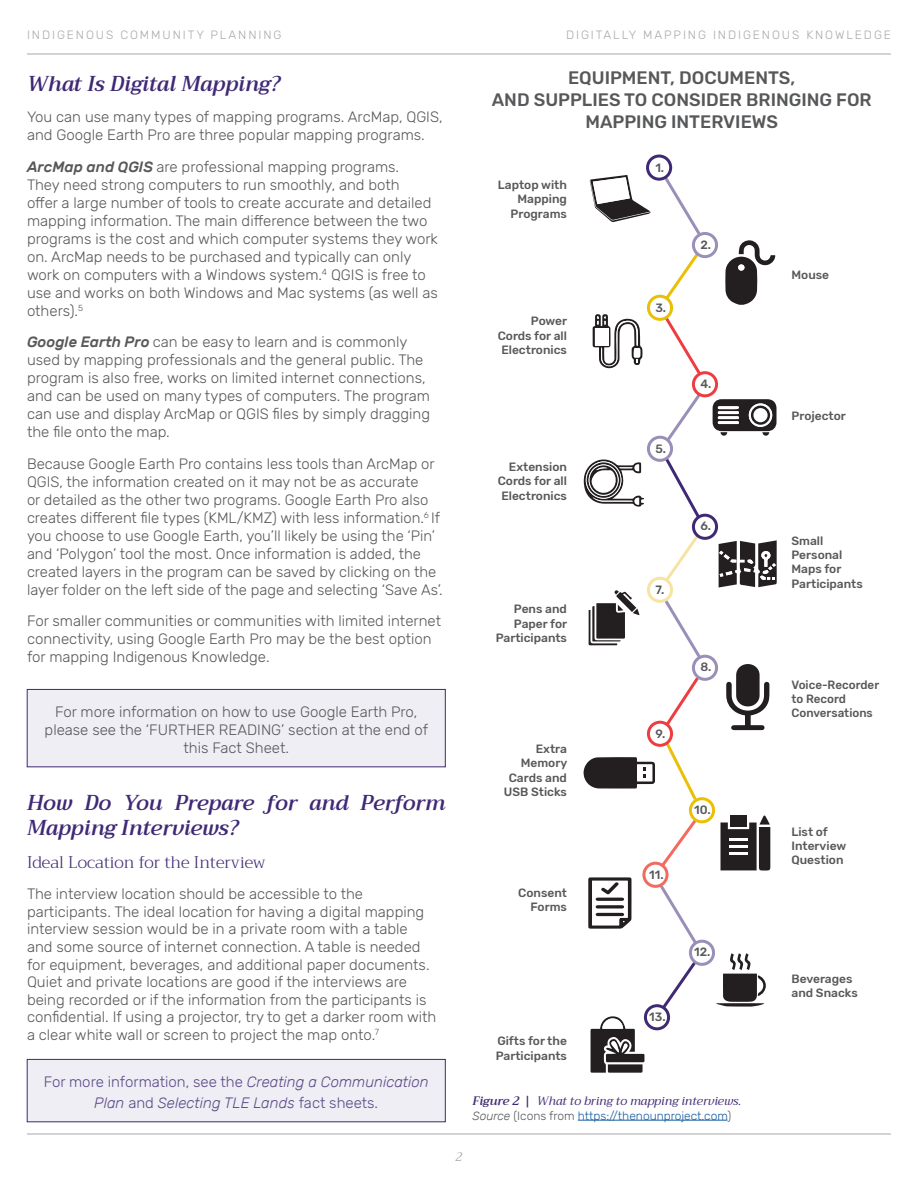
<style>
.page{position:relative;width:918px;height:1188px;background:#fff}
.page>*{position:absolute;margin:0;border:0;box-sizing:border-box;transform-origin:0 0}
.Subtitles{font:italic 600 21px/25.2px "Trirong";color:#402974}
.t1{font:500 18px/21.6px "Rubik";color:#57585a;text-align:center}
.Sub_subtitle{font:300 16.5px "Trirong";color:#402974}
.Body_Text{font:300 15px/18px "Rubik";color:#57585a}
.Body_Text-2{font:italic 300 15px/21px "Rubik";color:#5b4987;text-align:center}
.Body_Text-3{font:500 12px/14.4px "Rubik";color:#57585a;text-align:right}
.t2{font:300 12px "Rubik";letter-spacing:.16em;color:#a8a9ad}
.Body_Text-4{font:300 12px "Rubik";color:#175d9e}
.t3{font:italic 12px "Trirong";color:#402974}
.t4{font:italic 12px "Trirong";color:#a8a9ad}
.s1{font-weight:500;font-style:italic}
.s2{font-style:normal}
.s3{font-weight:600}
.s4{font-style:italic;color:#57585a}
.s5{color:#57585a}
</style>
<div class="page">
<hr style="left:27px;top:1134px;width:864px;height:1px;background:#a8a9ad">
<hr style="left:27px;top:54px;width:864px;height:1px;background:#a8a9ad">
<hr style="left:578px;top:1120px;width:149px;height:1px;background:#175d9e">
<svg style="left:664px;top:390px;width:40px;height:53px"></svg>
<svg style="left:664px;top:532px;width:37px;height:53px"></svg>
<svg style="left:664px;top:674px;width:37px;height:55px"></svg>
<svg style="left:659px;top:816px;width:41px;height:53px"></svg>
<svg style="left:661px;top:958px;width:37px;height:53px"></svg>
<svg style="left:664px;top:314px;width:37px;height:65px"></svg>
<svg style="left:664px;top:455px;width:37px;height:67px"></svg>
<svg style="left:664px;top:597px;width:40px;height:64px"></svg>
<svg style="left:664px;top:739px;width:34px;height:64px"></svg>
<svg style="left:659px;top:881px;width:39px;height:66px"></svg>
<svg style="left:663px;top:174px;width:38px;height:64px"></svg>
<svg style="left:589px;top:590px;width:50px;height:55px"></svg>
<svg style="left:716px;top:953px;width:50px;height:54px"></svg>
<svg style="left:588px;top:877px;width:44px;height:52px"></svg>
<svg style="left:590px;top:175px;width:61px;height:47px"></svg>
<svg style="left:593px;top:314px;width:50px;height:55px"></svg>
<svg style="left:721px;top:815px;width:49px;height:56px"></svg>
<svg style="left:583px;top:757px;width:72px;height:32px"></svg>
<svg style="left:590px;top:1016px;width:55px;height:57px"></svg>
<svg style="left:583px;top:459px;width:61px;height:48px"></svg>
<svg style="left:725px;top:240px;width:51px;height:65px"></svg>
<div style="left:738px;top:264px;width:6px;height:7px;background:#fff;border-radius:50%"></div>
<svg style="left:726px;top:664px;width:44px;height:66px"></svg>
<svg style="left:713px;top:399px;width:64px;height:37px"></svg>
<svg style="left:719px;top:540px;width:58px;height:48px"></svg>
<div style="left:646px;top:155px;width:26px;height:26px;border:3px solid #402974;border-radius:50%"></div>
<div style="left:647px;top:295px;width:26px;height:26px;border:3px solid #e9c005;border-radius:50%"></div>
<div style="left:692px;top:371px;width:26px;height:26px;border:3px solid #ee3d41;border-radius:50%"></div>
<div style="left:647px;top:436px;width:26px;height:26px;border:3px solid #998fb8;border-radius:50%"></div>
<div style="left:692px;top:514px;width:26px;height:26px;border:3px solid #402974;border-radius:50%"></div>
<div style="left:647px;top:577px;width:26px;height:26px;border:3px solid #f7e3a3;border-radius:50%"></div>
<div style="left:692px;top:655px;width:26px;height:26px;border:3px solid #998fb8;border-radius:50%"></div>
<div style="left:647px;top:721px;width:26px;height:26px;border:3px solid #ee3d41;border-radius:50%"></div>
<div style="left:689px;top:797px;width:26px;height:26px;border:3px solid #e9c005;border-radius:50%"></div>
<div style="left:642px;top:862px;width:27px;height:26px;border:3px solid #f26b5e;border-radius:50%"></div>
<div style="left:689px;top:940px;width:26px;height:26px;border:3px solid #998fb8;border-radius:50%"></div>
<div style="left:644px;top:1004px;width:26px;height:26px;border:3px solid #402974;border-radius:50%"></div>
<svg style="left:662px;top:250px;width:39px;height:53px"></svg>
<div style="left:692px;top:232px;width:26px;height:26px;border:3px solid #998fb8;border-radius:50%"></div>
<div style="left:27px;top:689px;width:418px;height:78px;background:#eeeef4"></div>
<div style="left:27px;top:689px;width:419px;height:78px;border:1px solid #402974"></div>
<div style="left:27px;top:1059px;width:418px;height:63px;background:#eeeef4"></div>
<div style="left:27px;top:1059px;width:419px;height:63px;border:1px solid #402974"></div>
<p class="t2" style="left:27px;top:28px;width:256px">INDIGENOUS COMMUNITY PLANNING</p>
<p class="t2" style="left:566px;top:28px;width:19px">Digitall</p>
<p class="t2" style="left:629px;top:28px;width:35px">y Mapping</p>
<p class="t2" style="left:713px;top:28px;width:15px">Indigen</p>
<p class="t2" style="left:772px;top:28px;width:84px">ous Knowledge</p>
<p class="Subtitles" style="left:27px;top:71px;width:255px">What Is Digital Mapping?</p>
<p class="Body_Text" style="left:27px;top:108px;width:417px">You can use many types of mapping programs. ArcMap, QGIS, and Google Earth Pro are three popular mapping programs.</p>
<p class="Body_Text" style="left:27px;top:158px;width:412px"><span class="s1">ArcMap and QGIS</span> are professional mapping programs.<br>They need strong computers to run smoothly, and both<br>offer a large number of tools to create accurate and detailed mapping information. The main difference between the two programs is the cost and which computer systems they work on. ArcMap needs to be purchased and typically can only work on computers with a Windows system.<sup>4</sup> QGIS is free to use and works on both Windows and Mac systems (as well as others).<sup>5</sup></p>
<p class="Body_Text" style="left:27px;top:333px;width:405px"><span class="s1">Google Earth Pro</span> can be easy to learn and is commonly used by mapping professionals and the general public. The program is also free, works on limited internet connections, and can be used on many types of computers. The program can use and display ArcMap or QGIS files by simply dragging the file onto the map.</p>
<p class="Body_Text" style="left:27px;top:455px;width:417px">Because Google Earth Pro contains less tools than ArcMap or QGIS, the information created on it may not be as accurate<br>or detailed as the other two programs. Google Earth Pro also creates different file types (KML/KMZ) with less information.<sup>6</sup> If you choose to use Google Earth, you’ll likely be using the ‘Pin’ and ‘Polygon’ tool the most. Once information is added, the created layers in the program can be saved by clicking on the layer folder on the left side of the page and selecting ‘Save As’.</p>
<p class="Body_Text" style="left:27px;top:612px;width:416px">For smaller communities or communities with limited internet connectivity, using Google Earth Pro may be the best option for mapping Indigenous Knowledge.</p>
<p class="t1" style="left:568px;top:68px;width:229px">EQUIPMENT, DOCUMENTS,</p>
<p class="t1" style="left:492px;top:89px;width:381px">AND SUPPLIES TO CONSIDER BRINGING FOR<br>MAPPING INTERVIEWS</p>
<p class="Body_Text-3" style="left:655px;top:161px;width:10px">1.</p>
<p class="Body_Text-3" style="left:498px;top:178px;width:71px">Laptop with<br>Mapping<br>Programs</p>
<p class="Body_Text-3" style="left:700px;top:238px;width:12px">2.</p>
<p class="Body_Text-3" style="left:791px;top:268px;width:39px">Mouse</p>
<p class="Body_Text-3" style="left:655px;top:301px;width:12px">3.</p>
<p class="Body_Text-3" style="left:498px;top:314px;width:71px">Power<br>Cords for all<br>Electronics</p>
<p class="Body_Text-3" style="left:700px;top:377px;width:12px">4.</p>
<p class="Body_Text-3" style="left:791px;top:409px;width:56px">Projector</p>
<p class="Body_Text-3" style="left:655px;top:442px;width:12px">5.</p>
<p class="Body_Text-3" style="left:498px;top:460px;width:71px">Extension<br>Cords for all<br>Electronics</p>
<p class="Body_Text-3" style="left:700px;top:519px;width:12px">6.</p>
<p class="Body_Text-3" style="left:791px;top:534px;width:73px;text-align:left">Small<br>Personal<br>Maps for<br>Participants</p>
<p class="Body_Text-3" style="left:655px;top:583px;width:11px">7.</p>
<p class="Body_Text-3" style="left:496px;top:602px;width:73px">Pens and<br>Paper for<br>Participants</p>
<p class="Body_Text-3" style="left:700px;top:660px;width:13px">8.</p>
<p class="Body_Text" style="left:45px;top:703px;width:385px;text-align:center">For more information on how to use Google Earth Pro, please see the ‘FU RTHER READING’ section at the end of this Fact Sheet.</p>
<p class="Subtitles" style="left:27px;top:790px;width:420px">How Do You Prepare for and Perform<br>Mapping Interviews?</p>
<p class="Sub_subtitle" style="left:27px;top:850px;width:240px">Ideal Location for the Interview</p>
<p class="Body_Text" style="left:27px;top:886px;width:411px;line-height:17.5px">The interview location should be accessible to the participants. The ideal location for having a digital mapping interview session would be in a private room with a table and some source of internet connection. A table is needed for equipment, beverages, and additional paper documents.<br>Quiet and private locations are good if the interviews are being recorded or if the information from the participants is confidential. If using a projector, try to get a darker room with a clear white wall or screen to project the map onto.<sup>7</sup></p>
<p class="Body_Text-2" style="left:44px;top:1072px;width:387px"><span class="s2">For more information, see the</span> Creating a Communication<br>Plan <span class="s2">and</span> Selecting TLE Lands <span class="s2">fact sheets.</span></p>
<p class="Body_Text-3" style="left:504px;top:742px;width:65px">Extra<br>Memory<br>Cards and<br>USB Sticks</p>
<p class="Body_Text-3" style="left:518px;top:886px;width:50px">Consent<br>Forms</p>
<p class="Body_Text-3" style="left:496px;top:1034px;width:73px;text-align:left">Gifts for the<br>Participants</p>
<p class="Body_Text-3" style="left:655px;top:727px;width:11px">9.</p>
<p class="Body_Text-3" style="left:649px;top:868px;width:16px">11.</p>
<p class="Body_Text-3" style="left:649px;top:1010px;width:18px">13.</p>
<p class="Body_Text-3" style="left:694px;top:803px;width:18px">10.</p>
<p class="Body_Text-3" style="left:694px;top:945px;width:18px">12.</p>
<p class="t3" style="left:472px;top:1092px;width:270px"><span class="s3">Figure 2 |</span> What to bring to mapping interviews.</p>
<p class="Body_Text-4" style="left:472px;top:1109px;width:260px"><span class="s4">Source</span> <span class="s5">(Icons from</span> https://thenounproject.com<span class="s5">)</span></p>
<p class="t4" style="left:456px;top:1147px;width:8px">2</p>
<p class="Body_Text-3" style="left:791px;top:678px;width:89px;text-align:left">Voice-Recorder to Record<br>Conversations</p>
<p class="Body_Text-3" style="left:791px;top:825px;width:56px;text-align:left">List of<br>Interview<br>Question</p>
<p class="Body_Text-3" style="left:791px;top:972px;width:68px;text-align:left">Beverages and Snacks</p>
</div>
